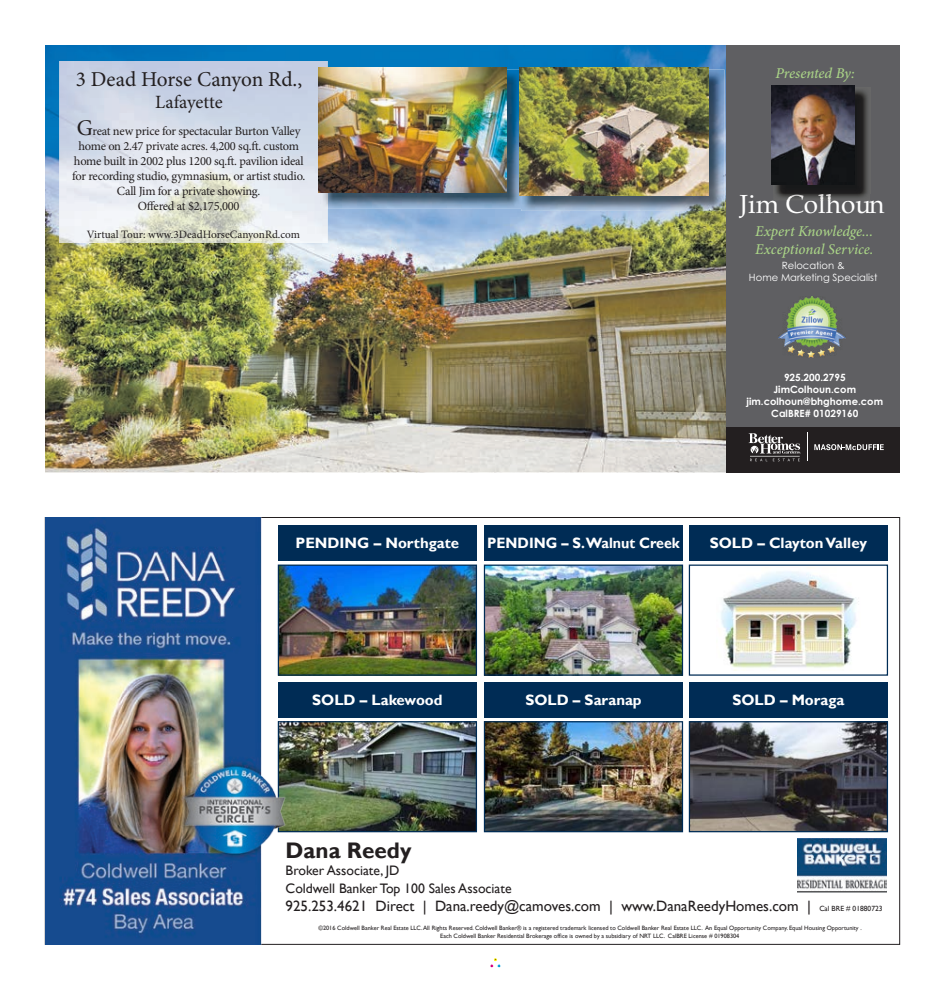
<style>
.page{position:relative;width:945px;height:990px;background:#fff}
.page>*{position:absolute;margin:0;border:0;box-sizing:border-box;transform-origin:0 0}
.t1{font:26.12px "Book Antiqua";color:#fff}
.t2{font:700 22.5px "Gill Sans";color:#231f20}
.t3{font:21.25px "Minion Pro";letter-spacing:-.005em;color:#231f20}
.t4{font:18.75px "Minion Pro";letter-spacing:-.005em;color:#231f20}
.t5{font:15px "Gill Sans";color:#231f20}
.t6{font:700 15px "Gill Sans";color:#fff}
.t7{font:italic 500 15px/18px "Minion Pro";letter-spacing:-.005em;color:#aad487}
.t8{font:700 15px "Gill Sans";color:#fff;scale:.95 1}
.t9{font:13.75px/18px "Gill Sans";color:#231f20}
.t10{font:12.5px/15px "Minion Pro";letter-spacing:-.02em;color:#231f20;text-align:center}
.t11{font:11.25px "Minion Pro";color:#231f20}
.t12{font:700 10px/12px "Century Gothic";color:#fff;text-align:center}
.t13{font:10px/12px "Century Gothic";color:#fff;text-align:center}
.t14{font:6.25px/7.5px "Gill Sans";color:#231f20;text-align:center}
.s1{font-size:22.5px}
.s2{color:#c6c5c6}
.s3{color:#bebcbc}
.s4{font-size:7.5px}
</style>
<div class="page">
<div style="left:490px;top:958px;width:11px;height:10px;border:1px solid #fff"></div>
<img style="left:45px;top:45px;width:682px;height:427px">
<img style="left:59px;top:61px;width:269px;height:182px">
<div style="left:727px;top:45px;width:173px;height:427px;background:#5f5f62"></div>
<div style="left:727px;top:427px;width:173px;height:45px;background:#231f20"></div>
<svg style="left:814px;top:444px;width:70px;height:6px"></svg>
<svg style="left:749px;top:433px;width:52px;height:28px"></svg>
<svg style="left:807px;top:432px;width:1px;height:29px"></svg>
<img style="left:778px;top:297px;width:68px;height:60px">
<img style="left:320px;top:70px;width:201px;height:138px">
<img style="left:319px;top:68px;width:187px;height:125px">
<img style="left:521px;top:70px;width:204px;height:141px">
<img style="left:519px;top:68px;width:190px;height:127px">
<img style="left:776px;top:90px;width:91px;height:108px">
<img style="left:771px;top:85px;width:84px;height:100px">
<img style="left:291px;top:567px;width:184px;height:107px">
<div style="left:278px;top:565px;width:199px;height:111px;border:1px solid #002c55"></div>
<img style="left:291px;top:723px;width:184px;height:107px">
<div style="left:278px;top:721px;width:199px;height:111px;border:1px solid #002c55"></div>
<img style="left:486px;top:567px;width:195px;height:107px">
<div style="left:484px;top:565px;width:199px;height:111px;border:1px solid #002c55"></div>
<img style="left:486px;top:723px;width:195px;height:107px">
<div style="left:484px;top:721px;width:199px;height:111px;border:1px solid #002c55"></div>
<img style="left:721px;top:571px;width:135px;height:99px">
<div style="left:689px;top:565px;width:199px;height:111px;border:1px solid #002c55"></div>
<img style="left:691px;top:723px;width:195px;height:107px">
<div style="left:689px;top:721px;width:199px;height:111px;border:1px solid #002c55"></div>
<div style="left:278px;top:525px;width:199px;height:36px;background:#002c55"></div>
<div style="left:278px;top:682px;width:199px;height:36px;background:#002c55"></div>
<div style="left:484px;top:525px;width:199px;height:36px;background:#002c55"></div>
<div style="left:484px;top:682px;width:199px;height:36px;background:#002c55"></div>
<div style="left:689px;top:525px;width:199px;height:36px;background:#002c55"></div>
<div style="left:689px;top:682px;width:199px;height:36px;background:#002c55"></div>
<img style="left:798px;top:839px;width:89px;height:54px">
<img style="left:45px;top:518px;width:246px;height:427px">
<h3 class="t3" style="left:76px;top:65px;width:228px">3 Dead Horse Canyon Rd.,</h3>
<h3 class="t4" style="left:155px;top:90px;width:69px">Lafayette</h3>
<p class="t10" style="left:72px;top:123px;width:235px"><span class="s1">G</span>reat new price for spectacular Burton Valley home on 2.47 private acres. 4,200 sq.ft. custom home built in 2002 plus 1200 sq.ft. pavilion ideal for recording studio, gymnasium, or artist studio.<br>Call Jim for a private showing.<br>Offered at $2,175,000</p>
<h3 class="t11" style="left:87px;top:227px;width:215px">Virtual Tour: www.3DeadHorseCanyonRd.com</h3>
<h3 class="t7" style="left:776px;top:64px;width:81px">Presented By:</h3>
<h1 class="t1" style="left:739px;top:188px;width:103px">Jim <span class="s2">C</span> <span class="s3">lh</span></h1>
<h1 class="t1" style="left:804px;top:188px;width:82px">o oun</h1>
<h3 class="t7" style="left:755px;top:222px;width:120px">Expert Knowledge...<br>Exceptional Service.</h3>
<h3 class="t13" style="left:749px;top:259px;width:130px">Relocation &amp;<br>Home Marketing Specialist</h3>
<h3 class="t12" style="left:747px;top:372px;width:138px">925.200.2795<br>JimColhoun.com jim.colhoun@bhghome.com<br>CalBRE# 01029160</h3>
<h3 class="t6" style="left:296px;top:534px;width:165px">PENDING – Northgate</h3>
<h3 class="t8" style="left:487px;top:534px;width:204px">PENDING – S.Walnut Creek</h3>
<h3 class="t6" style="left:710px;top:534px;width:159px">SOLD – Clayton Valley</h3>
<h3 class="t6" style="left:312px;top:691px;width:132px">SOLD – Lakewood</h3>
<h3 class="t6" style="left:525px;top:691px;width:118px">SOLD – Saranap</h3>
<h3 class="t6" style="left:732px;top:691px;width:114px">SOLD – Moraga</h3>
<h2 class="t2" style="left:286px;top:837px;width:127px">Dana Reedy</h2>
<h3 class="t9" style="left:286px;top:862px;width:228px">Broker Associate, JD<br>Coldwell Banker Top 100 Sales Associate</h3>
<h3 class="t5" style="left:286px;top:897px;width:599px">925.253.4621 Direct | Dana.reedy@camoves.com | www.DanaReedyHomes.com | <span class="s4">Cal BRE # 01880723</span></h3>
<p class="t14" style="left:318px;top:925px;width:545px">©2016 Coldwell Banker Real Estate LLC. All Rights Reserved. Coldwell Banker® is a registered trademark licensed to Coldwell Banker Real Estate LLC. An Equal Opportunity Company. Equal Housing Opportunity .<br>Each Coldwell Banker Residential Brokerage office is owned by a subsidiary of NRT LLC. CalBRE License # 01908304</p>
</div>
